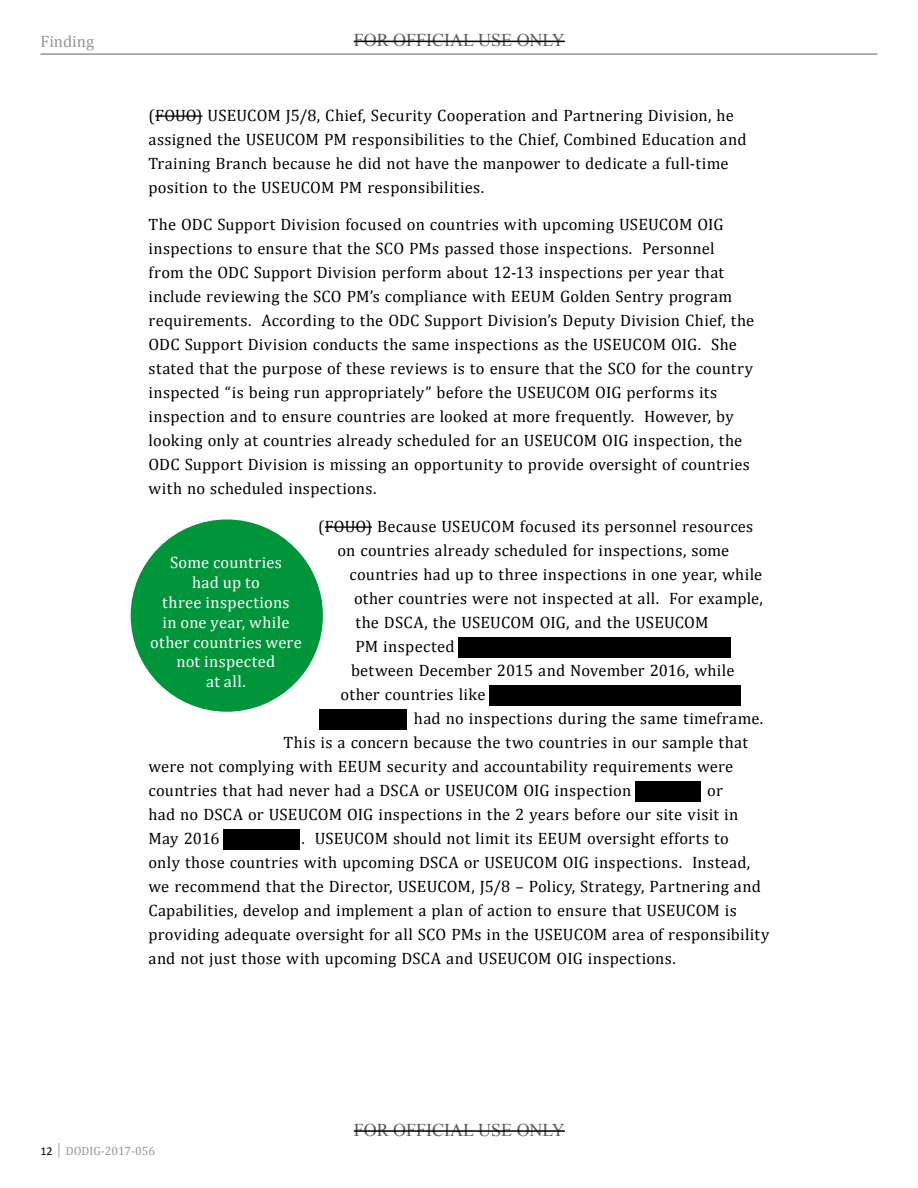
<style>
.page{position:relative;width:918px;height:1188px;background:#fff}
.page>*{position:absolute;margin:0;border:0;box-sizing:border-box;transform-origin:0 0}
.t1{font:18px "Times New Roman";color:#58595b}
.Body{font:16.5px/24px "Cambria";letter-spacing:.015em;color:#000}
.t2{font:16.5px/19.8px "Cambria";letter-spacing:.02em;color:#fff;text-align:center}
.t3{font:16.5px "Cambria";color:#939598}
.t4{font:12px "Cambria";color:#939598}
.s1{font-family:"Calibri";color:#000}
</style>
<div class="page">
<hr style="left:40px;top:53px;width:838px;height:2px;background:#939598">
<div style="left:131px;top:519px;width:192px;height:193px;background:#00953a;border-radius:50%"></div>
<div style="left:458px;top:637px;width:272px;height:20px;background:#000"></div>
<div style="left:489px;top:685px;width:251px;height:20px;background:#000"></div>
<div style="left:319px;top:709px;width:88px;height:20px;background:#000"></div>
<div style="left:635px;top:781px;width:66px;height:20px;background:#000"></div>
<div style="left:223px;top:829px;width:77px;height:20px;background:#000"></div>
<hr style="left:155px;top:115px;width:48px;height:2px;background:#000">
<hr style="left:325px;top:526px;width:47px;height:2px;background:#000">
<hr style="left:354px;top:41px;width:211px;height:1px;background:#000">
<hr style="left:354px;top:1130px;width:211px;height:2px;background:#000">
<p class="t3" style="left:40px;top:31px;width:55px">Finding</p>
<p class="t1" style="left:354px;top:28px;width:213px">FOR OFFICIAL USE ONLY</p>
<p class="Body" style="left:148px;top:103px;width:600px">(FOUO) USEUCOM J5/8, Chief, Security Cooperation and Partnering Division, he assigned the USEUCOM PM responsibilities to the Chief, Combined Education and Training Branch because he did not have the manpower to dedicate a full-time position to the USEUCOM PM responsibilities.</p>
<p class="Body" style="left:148px;top:213px;width:607px">The ODC Support Division focused on countries with upcoming USEUCOM OIG inspections to ensure that the SCO PMs passed those inspections. Personnel<br>from the ODC Support Division perform about 12-13 inspections per year that include reviewing the SCO PM’s compliance with EEUM Golden Sentry program requirements. According to the ODC Support Division’s Deputy Division Chief, the ODC Support Division conducts the same inspections as the USEUCOM OIG. She stated that the purpose of these reviews is to ensure that the SCO for the country inspected “is being run appropriately” before the USEUCOM OIG performs its inspection and to ensure countries are looked at more frequently. However, by looking only at countries already scheduled for an USEUCOM OIG inspection, the ODC Support Division is missing an opportunity to provide oversight of countries with no scheduled inspections.</p>
<p class="Body" style="left:318px;top:514px;width:437px">(FOUO) Because USEUCOM focused its personnel resources</p>
<p class="Body" style="left:338px;top:538px;width:393px">on countries already scheduled for inspections, some</p>
<p class="Body" style="left:350px;top:562px;width:414px">countries had up to three inspections in one year, while</p>
<p class="Body" style="left:354px;top:586px;width:410px">other countries were not inspected at all. For example,</p>
<p class="Body" style="left:356px;top:610px;width:354px">the DSCA, the USEUCOM OIG, and the USEUCOM</p>
<p class="Body" style="left:356px;top:634px;width:101px">PM inspected</p>
<p class="Body" style="left:351px;top:658px;width:385px">between December 2015 and November 2016, while</p>
<p class="Body" style="left:340px;top:682px;width:147px">other countries like</p>
<p class="Body" style="left:414px;top:706px;width:351px">had no inspections during the same timeframe.</p>
<p class="Body" style="left:283px;top:730px;width:466px">This is a concern because the two countries in our sample that</p>
<p class="Body" style="left:148px;top:754px;width:586px">were not complying with EEUM security and accountability requirements were</p>
<p class="Body" style="left:148px;top:778px;width:484px">countries that had never had a DSCA or USEUCOM OIG inspection</p>
<p class="t2" style="left:150px;top:553px;width:153px">Some countries<br>had up to<br>three inspections<br>in one year, while other countries were not inspected<br>at all.</p>
<p class="Body" style="left:148px;top:778px;width:591px;text-indent:559px">or had no DSCA or USEUCOM OIG inspections in the 2 years before our site visit in<br>May 2016</p>
<p class="Body" style="left:148px;top:826px;width:623px;text-indent:153px">. USEUCOM should not limit its EEUM oversight efforts to<br>only those countries with upcoming DSCA or USEUCOM OIG inspections. Instead, we recommend that the Director, USEUCOM, J5/8 – Policy, Strategy, Partnering and Capabilities, develop and implement a plan of action to ensure that USEUCOM is providing adequate oversight for all SCO PMs in the USEUCOM area of responsibility and not just those with upcoming DSCA and USEUCOM OIG inspections.</p>
<p class="t1" style="left:354px;top:1117px;width:213px">FOR OFFICIAL USE ONLY</p>
<p class="t4" style="left:40px;top:1143px;width:116px"><span class="s1">12</span> │ DODIG-2017-056</p>
</div>
